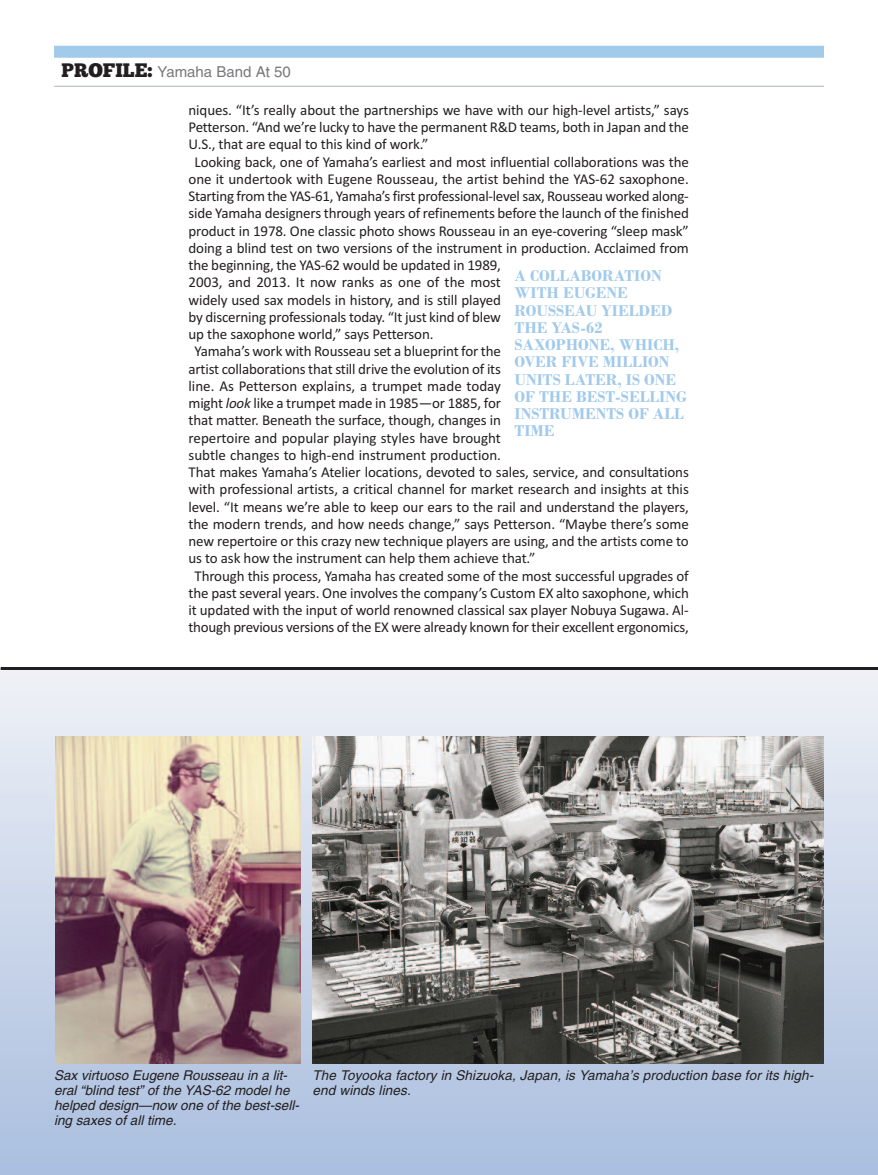
<style>
.page{position:relative;width:878px;height:1175px;background:#fff}
.page>*{position:absolute;margin:0;border:0;box-sizing:border-box;transform-origin:0 0}
.t1{font:700 16.5px/17.2px "Bodoni";color:#a1caeb}
.t2{font:15px "Calibri";letter-spacing:-.01em;color:#231f20}
.t3{font:15px "Switzerland";color:#76787b}
.t4{font:13.5px/15px "Switzerland";color:#231f20}
.s1{font-family:"Chunk Five";font-size:19.5px;color:#231f20}
.s2{font-style:italic}
</style>
<div class="page">
<div style="left:0;top:668px;width:878px;height:506px;background:linear-gradient(to bottom,#eef1f6,#aabedf)"></div>
<img style="left:55px;top:736px;width:246px;height:327px">
<img style="left:312px;top:736px;width:512px;height:327px">
<hr style="left:1px;top:667px;width:877px;height:3px;background:#231f20">
<div style="left:54px;top:46px;width:770px;height:12px;background:#a1caeb"></div>
<hr style="left:54px;top:86px;width:770px;height:1px;background:#aeb3b8">
<p class="t3" style="left:62px;top:63px;width:231px"><span class="s1">PROFILE:</span> Yamaha Band At 50</p>
<p class="t2" style="left:188px;top:101px;width:502px">niques. “It’s really about the partnerships we have with our high-level artists,” says</p>
<p class="t2" style="left:188px;top:118px;width:502px">Petterson. “And we’re lucky to have the permanent R&amp;D teams, both in Japan and the</p>
<p class="t2" style="left:188px;top:135px;width:241px">U.S., that are equal to this kind of work.”</p>
<p class="t2" style="left:194px;top:153px;width:496px">Looking back, one of Yamaha’s earliest and most influential collaborations was the</p>
<p class="t2" style="left:188px;top:170px;width:502px">one it undertook with Eugene Rousseau, the artist behind the YAS-62 saxophone.</p>
<p class="t2" style="left:188px;top:187px;width:501px">Starting from the YAS-61, Yamaha’s first professional-level sax, Rousseau worked along-</p>
<p class="t2" style="left:188px;top:204px;width:502px">side Yamaha designers through years of refinements before the launch of the finished</p>
<p class="t2" style="left:188px;top:222px;width:502px">product in 1978. One classic photo shows Rousseau in an eye-covering “sleep mask”</p>
<p class="t2" style="left:188px;top:239px;width:502px">doing a blind test on two versions of the instrument in production. Acclaimed from</p>
<p class="t2" style="left:188px;top:256px;width:314px">the beginning, the YAS-62 would be updated in 1989,</p>
<p class="t2" style="left:188px;top:273px;width:314px">2003, and 2013. It now ranks as one of the most</p>
<p class="t2" style="left:188px;top:291px;width:314px">widely used sax models in history, and is still played</p>
<p class="t2" style="left:188px;top:308px;width:314px">by discerning professionals today. “It just kind of blew</p>
<p class="t2" style="left:188px;top:325px;width:246px">up the saxophone world,” says Petterson.</p>
<p class="t2" style="left:194px;top:342px;width:308px">Yamaha’s work with Rousseau set a blueprint for the</p>
<p class="t2" style="left:188px;top:360px;width:314px">artist collaborations that still drive the evolution of its</p>
<p class="t2" style="left:188px;top:377px;width:314px">line. As Petterson explains, a trumpet made today</p>
<p class="t2" style="left:188px;top:394px;width:314px">might <span class="s2">look</span> like a trumpet made in 1985—or 1885, for</p>
<p class="t2" style="left:188px;top:411px;width:314px">that matter. Beneath the surface, though, changes in</p>
<p class="t2" style="left:188px;top:429px;width:314px">repertoire and popular playing styles have brought</p>
<p class="t2" style="left:188px;top:446px;width:314px">subtle changes to high-end instrument production.</p>
<p class="t2" style="left:188px;top:463px;width:502px">That makes Yamaha’s Atelier locations, devoted to sales, service, and consultations</p>
<p class="t2" style="left:188px;top:480px;width:502px">with professional artists, a critical channel for market research and insights at this</p>
<p class="t2" style="left:188px;top:498px;width:502px">level. “It means we’re able to keep our ears to the rail and understand the players,</p>
<p class="t2" style="left:188px;top:515px;width:502px">the modern trends, and how needs change,” says Petterson. “Maybe there’s some</p>
<p class="t2" style="left:188px;top:532px;width:502px">new repertoire or this crazy new technique players are using, and the artists come to</p>
<p class="t2" style="left:188px;top:549px;width:348px">us to ask how the instrument can help them achieve that.”</p>
<p class="t2" style="left:194px;top:567px;width:496px">Through this process, Yamaha has created some of the most successful upgrades of</p>
<p class="t2" style="left:188px;top:584px;width:502px">the past several years. One involves the company’s Custom EX alto saxophone, which</p>
<p class="t2" style="left:188px;top:601px;width:501px">it updated with the input of world renowned classical sax player Nobuya Sugawa. Al-</p>
<p class="t2" style="left:188px;top:618px;width:502px">though previous versions of the EX were already known for their excellent ergonomics,</p>
<p class="t1" style="left:514px;top:267px;width:174px">A COLLABORATION<br>WITH EUGENE<br>ROUSSEAU YIELDED<br>THE YAS-62<br>SAXOPHONE, WHICH,<br>OVER FIVE MILLION<br>UNITS LATER, IS ONE<br>OF THE BEST-SELLING<br>INSTRUMENTS OF ALL<br>TIME</p>
<p class="t4" style="left:54px;top:1067px;width:246px">Sax virtuoso Eugene Rousseau in a lit&shy;eral “blind test” of the YAS-62 model he helped design—now one of the best-sell&shy;ing saxes of all time.</p>
<p class="t4" style="left:312px;top:1067px;width:501px">The Toyooka factory in Shizuoka, Japan, is Yamaha’s production base for its high&shy;end winds lines.</p>
</div>
